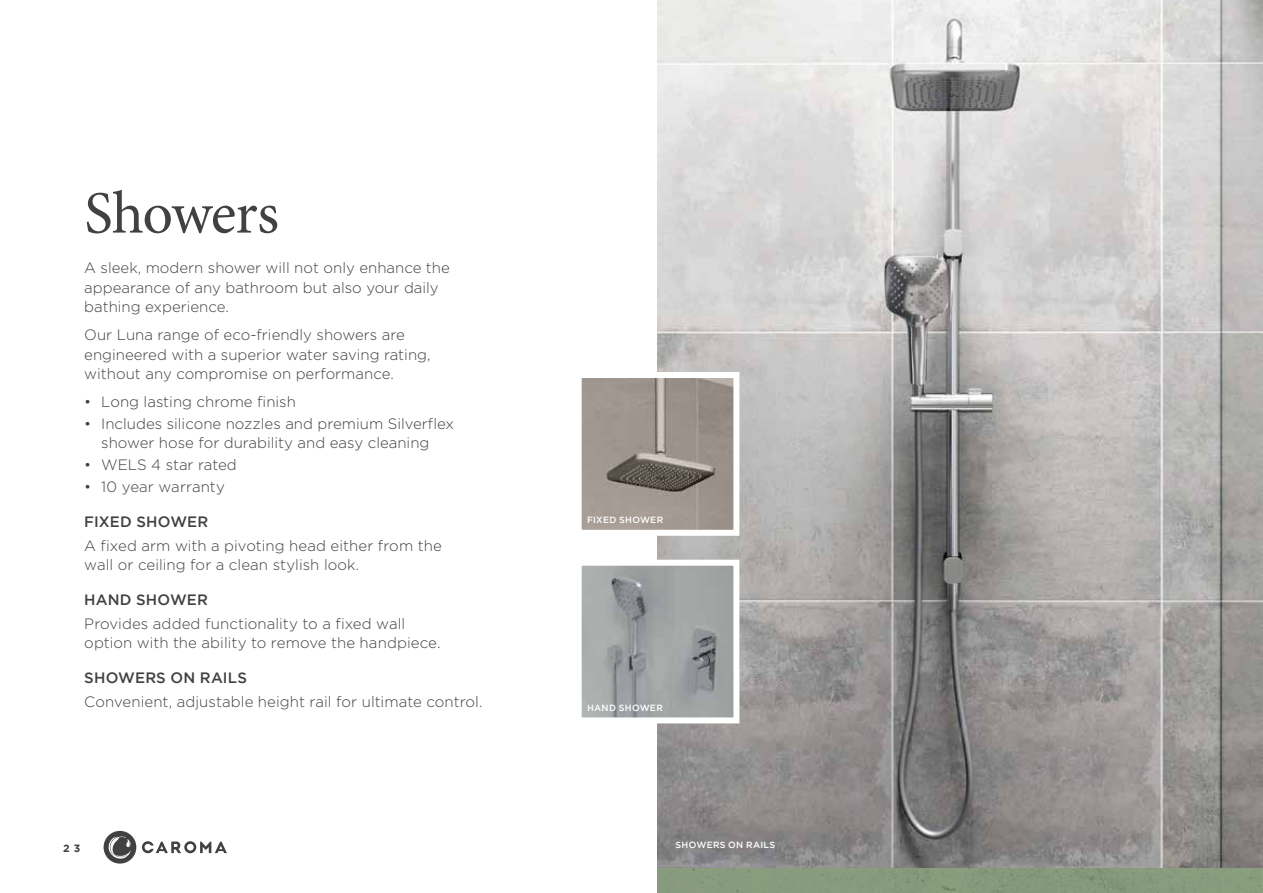
<style>
.page{position:relative;width:1263px;height:893px;background:#fff}
.page>*{position:absolute;margin:0;border:0;box-sizing:border-box;transform-origin:0 0}
.t1{font:60px "Minion Pro";letter-spacing:-.02em;color:#414042}
.t2{font:300 15px/19.5px "Gotham";color:#414042}
.t3{font:500 15px "Gotham";letter-spacing:.015em;color:#414042}
.t4{font:700 10.5px "Gotham";color:#414042}
.t5{font:500 9px "Gotham";letter-spacing:.035em;color:#fff}
</style>
<div class="page">
<svg style="left:142px;top:841px;width:85px;height:12px"></svg>
<svg style="left:104px;top:831px;width:32px;height:33px"></svg>
<img style="left:657px;top:0;width:605px;height:869px">
<img style="left:583px;top:567px;width:149px;height:149px">
<div style="left:576px;top:560px;width:163px;height:163px;border:6px solid #fff"></div>
<img style="left:583px;top:379px;width:149px;height:150px">
<div style="left:576px;top:372px;width:163px;height:164px;border:6px solid #fff"></div>
<div style="left:657px;top:869px;width:605px;height:24px;background:#879c7c"></div>
<h1 class="t1" style="left:84px;top:173px;width:196px">Showers</h1>
<p class="t2" style="left:84px;top:258px;width:367px">A sleek, modern shower will not only enhance the appearance of any bathroom but also your daily bathing experience.</p>
<p class="t2" style="left:84px;top:325px;width:348px">Our Luna range of eco-friendly showers are engineered with a superior water saving rating, without any compromise on performance.</p>
<p class="t2" style="left:84px;top:392px;width:213px">• Long lasting chrome finish</p>
<p class="t2" style="left:84px;top:414px;width:371px;text-align:center">• Includes silicone nozzles and premium Silverflex shower hose for durability and easy cleaning</p>
<p class="t2" style="left:84px;top:455px;width:154px">• WELS 4 star rated</p>
<p class="t2" style="left:84px;top:476px;width:142px">• 10 year warranty</p>
<p class="t3" style="left:84px;top:513px;width:126px">FIXED SHOWER</p>
<p class="t2" style="left:84px;top:535px;width:359px">A fixed arm with a pivoting head either from the wall or ceiling for a clean stylish look.</p>
<p class="t3" style="left:84px;top:591px;width:125px">HAND SHOWER</p>
<p class="t2" style="left:84px;top:613px;width:358px">Provides added functionality to a fixed wall option with the ability to remove the handpiece.</p>
<p class="t3" style="left:84px;top:669px;width:164px">SHOWERS ON RAILS</p>
<p class="t2" style="left:84px;top:692px;width:400px">Convenient, adjustable height rail for ultimate control.</p>
<p class="t4" style="left:63px;top:842px;width:19px">2 3</p>
<p class="t5" style="left:587px;top:514px;width:78px">FIXED SHOWER</p>
<p class="t5" style="left:587px;top:703px;width:77px">HAND SHOWER</p>
<p class="t5" style="left:675px;top:839px;width:101px">SHOWERS ON RAILS</p>
</div>
